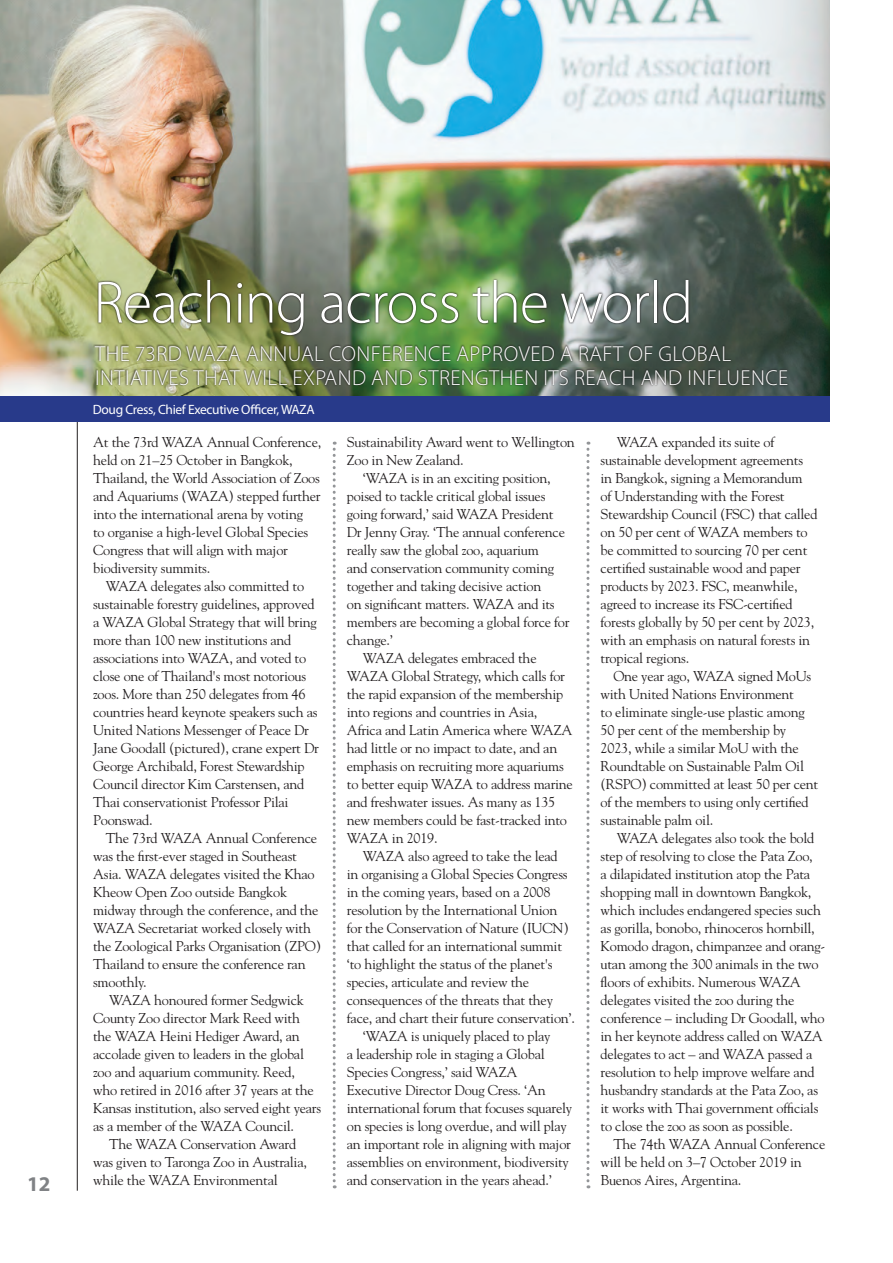
<style>
.page{position:relative;width:893px;height:1263px;background:#fff}
.page>*{position:absolute;margin:0;border:0;box-sizing:border-box;transform-origin:0 0}
.t1{font:300 60px "Myriad Pro";letter-spacing:-.02em;color:#fff}
.t2{font:300 21.75px/23.7px "Myriad Pro";letter-spacing:.02em;color:#fff}
.t3{font:700 21px "Myriad Pro";color:#808285}
.t4{font:14.25px/18px "Goudy";letter-spacing:-.015em;color:#231f20}
.t5{font:13.5px "Myriad Pro";letter-spacing:-.025em;color:#fff}
</style>
<div class="page">
<hr style="left:77px;top:284px;width:1px;height:907px;background:#231f20">
<img style="left:0;top:0;width:829px;height:396px">
<svg style="left:333px;top:442px;width:3px;height:746px"></svg>
<svg style="left:586px;top:442px;width:3px;height:746px"></svg>
<img style="left:97px;top:278px;width:593px;height:59px">
<img style="left:93px;top:344px;width:697px;height:42px">
<div style="left:0;top:396px;width:829px;height:26px;background:#283a8a"></div>
<p class="t3" style="left:27px;top:1170px;width:25px">12</p>
<p class="t1" style="left:94px;top:266px;width:601px">Reaching across the world</p>
<p class="t2" style="left:95px;top:342px;width:695px">THE 73RD WAZA ANNUAL CONFERENCE APPROVED A RAFT OF GLOBAL<br>INTIATIVES THAT WILL EXPAND AND STRENGTHEN ITS REACH AND INFLUENCE</p>
<p class="t5" style="left:93px;top:401px;width:223px">Doug Cress, Chief Executive Officer, WAZA</p>
<p class="t4" style="left:93px;top:433px;width:230px">At the 73rd WAZA Annual Conference, held on 21–25 October in Bangkok, Thailand, the World Association of Zoos and Aquariums (WAZA) stepped further into the international arena by voting<br>to organise a high-level Global Species Congress that will align with major biodiversity summits.</p>
<p class="t4" style="left:93px;top:577px;width:227px;text-indent:13px">WAZA delegates also committed to sustainable forestry guidelines, approved a WAZA Global Strategy that will bring more than 100 new institutions and associations into WAZA, and voted to close one of Thailand's most notorious zoos. More than 250 delegates from 46 countries heard keynote speakers such as United Nations Messenger of Peace Dr Jane Goodall (pictured), crane expert Dr George Archibald, Forest Stewardship Council director Kim Carstensen, and Thai conservationist Professor Pilai Poonswad.</p>
<p class="t4" style="left:93px;top:829px;width:230px;text-indent:13px">The 73rd WAZA Annual Conference was the first-ever staged in Southeast Asia. WAZA delegates visited the Khao Kheow Open Zoo outside Bangkok midway through the conference, and the WAZA Secretariat worked closely with the Zoological Parks Organisation (ZPO)<br>Thailand to ensure the conference ran smoothly.</p>
<p class="t4" style="left:93px;top:991px;width:230px;text-indent:16px">WAZA honoured former Sedgwick County Zoo director Mark Reed with the WAZA Heini Hediger Award, an accolade given to leaders in the global zoo and aquarium community. Reed, who retired in 2016 after 37 years at the Kansas institution, also served eight years as a member of the WAZA Council.</p>
<p class="t4" style="left:93px;top:1135px;width:215px;text-indent:16px">The WAZA Conservation Award was given to Taronga Zoo in Australia, while the WAZA Environmental</p>
<p class="t4" style="left:347px;top:433px;width:230px">Sustainability Award went to Wellington<br>Zoo in New Zealand.</p>
<p class="t4" style="left:347px;top:469px;width:224px;text-indent:16px">‘WAZA is in an exciting position, poised to tackle critical global issues going forward,’ said WAZA President Dr Jenny Gray. ‘The annual conference really saw the global zoo, aquarium<br>and conservation community coming together and taking decisive action<br>on significant matters. WAZA and its members are becoming a global force for change.’</p>
<p class="t4" style="left:347px;top:649px;width:228px;text-indent:16px">WAZA delegates embraced the WAZA Global Strategy, which calls for the rapid expansion of the membership into regions and countries in Asia, Africa and Latin America where WAZA had little or no impact to date, and an emphasis on recruiting more aquariums to better equip WAZA to address marine and freshwater issues. As many as 135 new members could be fast-tracked into WAZA in 2019.</p>
<p class="t4" style="left:347px;top:847px;width:230px;text-indent:16px">WAZA also agreed to take the lead<br>in organising a Global Species Congress in the coming years, based on a 2008 resolution by the International Union for the Conservation of Nature (IUCN) that called for an international summit ‘to highlight the status of the planet's species, articulate and review the consequences of the threats that they face, and chart their future conservation’.</p>
<p class="t4" style="left:347px;top:1026px;width:227px;text-indent:16px">‘WAZA is uniquely placed to play<br>a leadership role in staging a Global Species Congress,’ said WAZA Executive Director Doug Cress. ‘An international forum that focuses squarely on species is long overdue, and will play an important role in aligning with major assemblies on environment, biodiversity and conservation in the years ahead.’</p>
<p class="t4" style="left:601px;top:432px;width:218px;text-indent:16px">WAZA expanded its suite of sustainable development agreements in Bangkok, signing a Memorandum<br>of Understanding with the Forest Stewardship Council (FSC) that called on 50 per cent of WAZA members to be committed to sourcing 70 per cent certified sustainable wood and paper products by 2023. FSC, meanwhile, agreed to increase its FSC-certified forests globally by 50 per cent by 2023, with an emphasis on natural forests in tropical regions.</p>
<p class="t4" style="left:601px;top:666px;width:219px;text-indent:13px">One year ago, WAZA signed MoUs with United Nations Environment<br>to eliminate single-use plastic among 50 per cent of the membership by 2023, while a similar MoU with the Roundtable on Sustainable Palm Oil (RSPO) committed at least 50 per cent of the members to using only certified sustainable palm oil.</p>
<p class="t4" style="left:601px;top:828px;width:226px;text-indent:16px">WAZA delegates also took the bold step of resolving to close the Pata Zoo,<br>a dilapidated institution atop the Pata shopping mall in downtown Bangkok, which includes endangered species such as gorilla, bonobo, rhinoceros hornbill, Komodo dragon, chimpanzee and orang&shy;utan among the 300 animals in the two floors of exhibits. Numerous WAZA delegates visited the zoo during the conference – including Dr Goodall, who in her keynote address called on WAZA delegates to act – and WAZA passed a resolution to help improve welfare and husbandry standards at the Pata Zoo, as it works with Thai government officials to close the zoo as soon as possible.</p>
<p class="t4" style="left:601px;top:1134px;width:226px;text-indent:13px">The 74th WAZA Annual Conference will be held on 3–7 October 2019 in<br>Buenos Aires, Argentina.</p>
</div>
